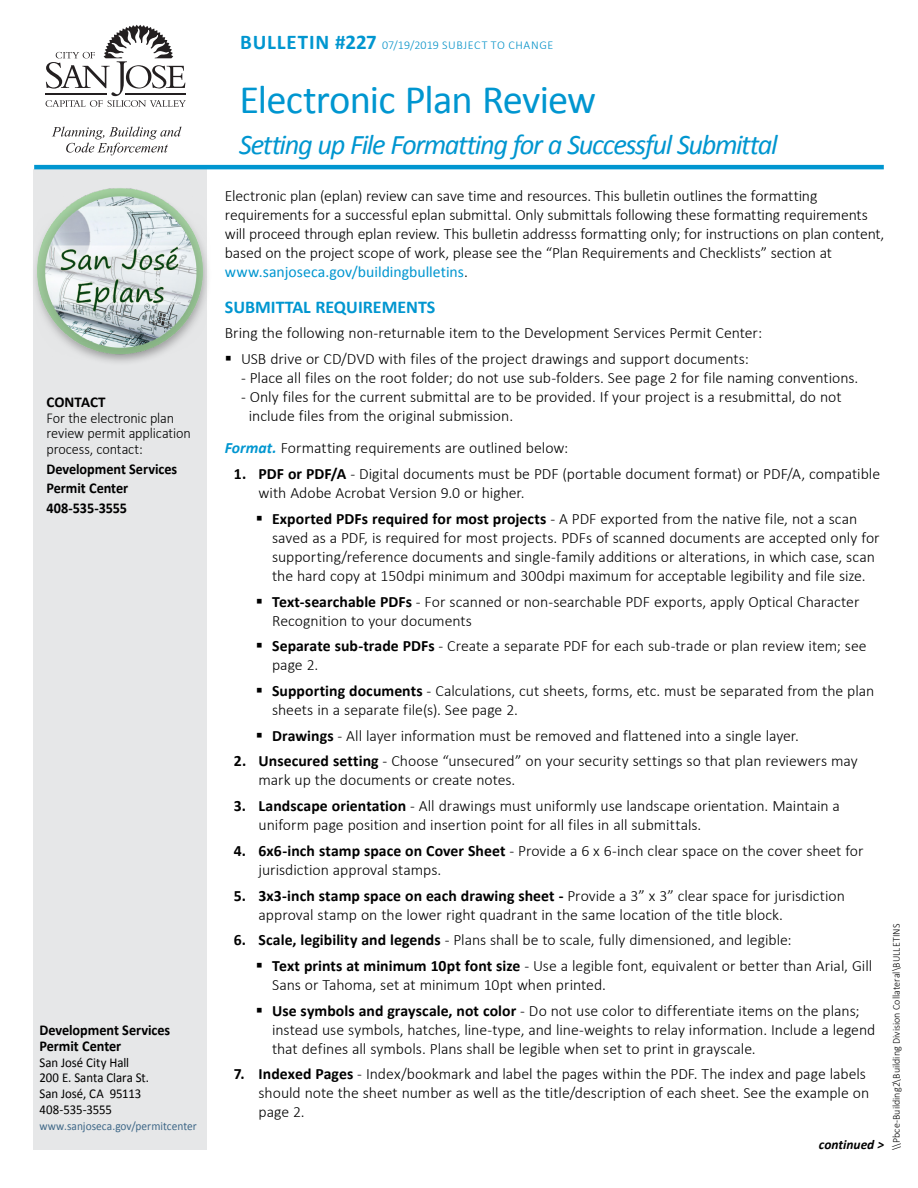
<style>
.page{position:relative;width:918px;height:1188px;background:#fff}
.page>*{position:absolute;margin:0;border:0;box-sizing:border-box;transform-origin:0 0}
.t1{font:40.5px "Calibri";letter-spacing:-.02em;color:#0096d0}
.t2{font:italic 28.5px "Calibri";letter-spacing:-.05em;color:#0096d0}
.t3{font:700 18px "Calibri";color:#0096d0}
.t4{font:300 15.75px/19px "Calibri";letter-spacing:-.005em;color:#000}
.t5{font:700 15px/19.5px "Calibri";letter-spacing:-.005em;color:#000;scale:.95 1}
.t6{font:300 15px/15.8px "Calibri";letter-spacing:-.01em;color:#000;scale:.95 1}
.t7{font:700 15px "Calibri";letter-spacing:-.005em;color:#000}
.t8{font:13.5px/15.8px "Calibri";letter-spacing:-.005em;color:#000;scale:.95 1}
.t9{font:italic 700 13.5px "Calibri";color:#000}
.t10{font:300 12px "Calibri";letter-spacing:.045em;color:#0090c7}
.t11{font:12px "Calibri";color:#3f6888;scale:.95 1}
.t12{font:300 10.5px "Calibri";letter-spacing:.005em;color:#000;scale:.95 1}
.s1{font-weight:700;font-size:21px;color:#0096d0}
.s2{font-weight:400;color:#0096d0}
.s3{font-weight:700;font-style:italic;color:#0096d0}
.s4{font-weight:700}
</style>
<div class="page">
<div style="left:33px;top:169px;width:174px;height:981px;background:#e6e7e8"></div>
<hr style="left:45px;top:93px;width:61px;height:1px;background:#231f20">
<svg style="left:46px;top:25px;width:140px;height:82px"></svg>
<svg style="left:52px;top:127px;width:130px;height:28px"></svg>
<hr style="left:34px;top:165px;width:850px;height:4px;background:#0096d0">
<div style="left:30px;top:186px;width:184px;height:181px;background:#000;opacity:.39"></div>
<img style="left:35px;top:186px;width:172px;height:172px">
<p class="t7" style="left:46px;top:392px;width:61px">CONTACT</p>
<p class="t6" style="left:46px;top:410px;width:154px">For the electronic plan review permit application process, contact:</p>
<p class="t5" style="left:46px;top:459px;width:139px">Development Services<br>Permit Center<br>408-535-3555</p>
<p class="t5" style="left:39px;top:1022px;width:139px;line-height:15.8px">Development Services<br>Permit Center</p>
<p class="t8" style="left:39px;top:1054px;width:117px">San José City Hall<br>200 E. Santa Clara St.<br>San José, CA 95113<br>408-535-3555</p>
<p class="t11" style="left:39px;top:1118px;width:167px">www.sanjoseca.gov/permitcenter</p>
<p class="t10" style="left:240px;top:38px;width:315px"><span class="s1">BULLETIN #227</span> 07/19/2019 SUBJECT TO CHANGE</p>
<h1 class="t1" style="left:239px;top:74px;width:358px">Electronic Plan Review</h1>
<h2 class="t2" style="left:239px;top:125px;width:540px">Setting up File Formatting for a Successful Submittal</h2>
<p class="t4" style="left:225px;top:187px;width:661px">Electronic plan (eplan) review can save time and resources. This bulletin outlines the formatting requirements for a successful eplan submittal. Only submittals following these formatting requirements will proceed through eplan review. This bulletin addresss formatting only; for instructions on plan content, based on the project scope of work, please see the “Plan Requirements and Checklists” section at <span class="s2">www.sanjoseca.gov/buildingbulletins</span>.</p>
<p class="t3" style="left:225px;top:295px;width:212px">SUBMITTAL REQUIREMENTS</p>
<p class="t4" style="left:225px;top:320px;width:539px;line-height:25.8px;text-align:center">Bring the following non-returnable item to the Development Services Permit Center:<br>USB drive or CD/DVD with files of the project drawings and support documents:</p>
<p class="t4" style="left:241px;top:368px;width:619px">- Place all files on the root folder; do not use sub-folders. See page 2 for file naming conventions.</p>
<p class="t4" style="left:249px;top:387px;width:594px;text-indent:-8px">- Only files for the current submittal are to be provided. If your project is a resubmittal, do not include files from the original submission.</p>
<p class="t4" style="left:225px;top:439px;width:345px"><span class="s3">Format.</span> Formatting requirements are outlined below:</p>
<p class="t4" style="left:259px;top:464px;width:623px;text-indent:-25px"><span class="s4">1. PDF or PDF/A</span> - Digital documents must be PDF (portable document format) or PDF/A, compatible with Adobe Acrobat Version 9.0 or higher.</p>
<p class="t4" style="left:272px;top:509px;width:609px"><span class="s4">Exported PDFs required for most projects</span> - A PDF exported from the native file, not a scan saved as a PDF, is required for most projects. PDFs of scanned documents are accepted only for supporting/reference documents and single-family additions or alterations, in which case, scan the hard copy at 150dpi minimum and 300dpi maximum for acceptable legibility and file size.</p>
<p class="t4" style="left:272px;top:592px;width:589px"><span class="s4">Text-searchable PDFs</span> - For scanned or non-searchable PDF exports, apply Optical Character<br>Recognition to your documents</p>
<p class="t4" style="left:272px;top:636px;width:596px"><span class="s4">Separate sub-trade PDFs</span> - Create a separate PDF for each sub-trade or plan review item; see page 2.</p>
<p class="t4" style="left:272px;top:681px;width:604px"><span class="s4">Supporting documents</span> - Calculations, cut sheets, forms, etc. must be separated from the plan sheets in a separate file(s). See page 2.</p>
<p class="t4" style="left:272px;top:726px;width:529px"><span class="s4">Drawings</span> - All layer information must be removed and flattened into a single layer.</p>
<p class="t4" style="left:259px;top:752px;width:601px;text-indent:-25px"><span class="s4">2. Unsecured setting</span> - Choose “unsecured” on your security settings so that plan reviewers may mark up the documents or create notes.</p>
<p class="t4" style="left:259px;top:796px;width:583px;text-indent:-25px"><span class="s4">3. Landscape orientation</span> - All drawings must uniformly use landscape orientation. Maintain a uniform page position and insertion point for all files in all submittals.</p>
<p class="t4" style="left:259px;top:841px;width:607px;text-indent:-25px"><span class="s4">4. 6x6-inch stamp space on Cover Sheet</span> - Provide a 6 x 6-inch clear space on the cover sheet for jurisdiction approval stamps.</p>
<p class="t4" style="left:259px;top:886px;width:588px;text-indent:-25px"><span class="s4">5. 3x3-inch stamp space on each drawing sheet -</span> Provide a 3” x 3” clear space for jurisdiction approval stamp on the lower right quadrant in the same location of the title block.</p>
<p class="t4" style="left:272px;top:927px;width:602px;line-height:25.8px;text-indent:-38px"><span class="s4">6. Scale, legibility and legends</span> - Plans shall be to scale, fully dimensioned, and legible:<br><span class="s4">Text prints at minimum 10pt font size</span> - Use a legible font, equivalent or better than Arial, Gill</p>
<p class="t4" style="left:272px;top:972px;width:589px;line-height:25.8px">Sans or Tahoma, set at minimum 10pt when printed.<br><span class="s4">Use symbols and grayscale, not color</span> - Do not use color to differentiate items on the plans;</p>
<p class="t4" style="left:272px;top:1020px;width:605px">instead use symbols, hatches, line-type, and line-weights to relay information. Include a legend that defines all symbols. Plans shall be legible when set to print in grayscale.</p>
<p class="t4" style="left:259px;top:1065px;width:612px;text-indent:-25px"><span class="s4">7. Indexed Pages</span> - Index/bookmark and label the pages within the PDF. The index and page labels should note the sheet number as well as the title/description of each sheet. See the example on page 2.</p>
<p class="t9" style="left:819px;top:1136px;width:67px">continued &gt;</p>
<p class="t12" style="left:890px;top:1150px;width:239px;rotate:-90deg">\\Pbce-Building2\Building Division Collateral\BULLETINS</p>
</div>
